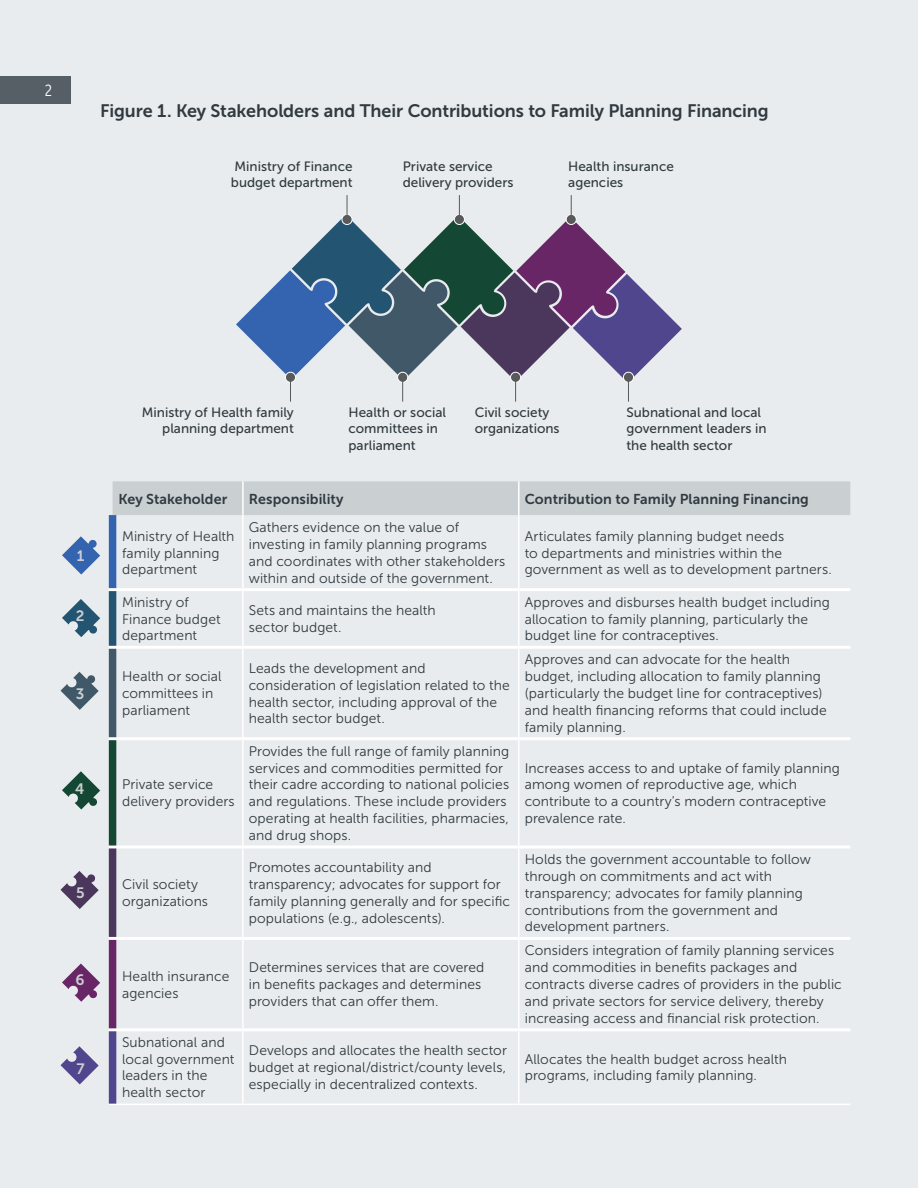
<style>
.page{position:relative;width:918px;height:1188px;background:#e9ecee}
.page>*{position:absolute;margin:0;border:0;box-sizing:border-box;transform-origin:0 0}
.t1{font:18px "Museo Sans 700";letter-spacing:-.005em;color:#303a40}
.t2{font:16.2px "Museo Sans Cond 300";color:#fff}
.t3{font:15px "Museo Sans 700";color:#cacfd2}
.t4{font:14.25px "Museo Sans 700";letter-spacing:.005em;color:#303a40}
.t5{font:13.8px/16.8px "Museo Sans 300";letter-spacing:.005em;color:#303a40}
.t6{font:13.5px/16.2px "Museo Sans 500";color:#303a40}
</style>
<div class="page">
<svg style="left:236px;top:195px;width:446px;height:207px"></svg>
<div style="left:113px;top:481px;width:737px;height:34px;background:#cacfd2"></div>
<hr style="left:242px;top:481px;width:2px;height:34px;background:#fff">
<hr style="left:518px;top:481px;width:2px;height:34px;background:#fff">
<hr style="left:242px;top:515px;width:2px;height:73px;background:#fff">
<hr style="left:518px;top:515px;width:2px;height:73px;background:#fff">
<hr style="left:242px;top:591px;width:2px;height:55px;background:#fff">
<hr style="left:518px;top:591px;width:2px;height:55px;background:#fff">
<hr style="left:242px;top:649px;width:2px;height:88px;background:#fff">
<hr style="left:518px;top:649px;width:2px;height:88px;background:#fff">
<hr style="left:242px;top:740px;width:2px;height:105px;background:#fff">
<hr style="left:518px;top:740px;width:2px;height:105px;background:#fff">
<hr style="left:242px;top:848px;width:2px;height:89px;background:#fff">
<hr style="left:518px;top:848px;width:2px;height:89px;background:#fff">
<hr style="left:242px;top:940px;width:2px;height:88px;background:#fff">
<hr style="left:518px;top:940px;width:2px;height:88px;background:#fff">
<hr style="left:242px;top:1031px;width:2px;height:73px;background:#fff">
<hr style="left:518px;top:1031px;width:2px;height:73px;background:#fff">
<hr style="left:109px;top:1104px;width:134px;height:1px;background:#fff">
<hr style="left:243px;top:1104px;width:276px;height:1px;background:#fff">
<hr style="left:519px;top:1104px;width:331px;height:1px;background:#fff">
<hr style="left:109px;top:588px;width:134px;height:3px;background:#fff">
<hr style="left:243px;top:588px;width:276px;height:3px;background:#fff">
<hr style="left:519px;top:588px;width:331px;height:3px;background:#fff">
<hr style="left:109px;top:646px;width:134px;height:3px;background:#fff">
<hr style="left:243px;top:646px;width:276px;height:3px;background:#fff">
<hr style="left:519px;top:646px;width:331px;height:3px;background:#fff">
<hr style="left:109px;top:737px;width:134px;height:3px;background:#fff">
<hr style="left:243px;top:737px;width:276px;height:3px;background:#fff">
<hr style="left:519px;top:737px;width:331px;height:3px;background:#fff">
<hr style="left:109px;top:845px;width:134px;height:3px;background:#fff">
<hr style="left:243px;top:845px;width:276px;height:3px;background:#fff">
<hr style="left:519px;top:845px;width:331px;height:3px;background:#fff">
<hr style="left:109px;top:937px;width:134px;height:3px;background:#fff">
<hr style="left:243px;top:937px;width:276px;height:3px;background:#fff">
<hr style="left:519px;top:937px;width:331px;height:3px;background:#fff">
<hr style="left:109px;top:1028px;width:134px;height:3px;background:#fff">
<hr style="left:243px;top:1028px;width:276px;height:3px;background:#fff">
<hr style="left:519px;top:1028px;width:331px;height:3px;background:#fff">
<div style="left:109px;top:515px;width:7px;height:73px;background:#3464af"></div>
<div style="left:109px;top:591px;width:7px;height:55px;background:#235573"></div>
<div style="left:109px;top:649px;width:7px;height:88px;background:#405867"></div>
<div style="left:109px;top:740px;width:7px;height:105px;background:#144834"></div>
<div style="left:109px;top:848px;width:7px;height:89px;background:#4b365c"></div>
<div style="left:109px;top:940px;width:7px;height:88px;background:#692666"></div>
<div style="left:109px;top:1031px;width:7px;height:73px;background:#4f468e"></div>
<div style="left:0;top:77px;width:70px;height:27px;background:#555f65"></div>
<svg style="left:61px;top:1046px;width:38px;height:38px"></svg>
<svg style="left:62px;top:964px;width:38px;height:38px"></svg>
<svg style="left:61px;top:871px;width:38px;height:38px"></svg>
<svg style="left:62px;top:771px;width:38px;height:39px"></svg>
<svg style="left:61px;top:672px;width:38px;height:38px"></svg>
<svg style="left:62px;top:599px;width:38px;height:38px"></svg>
<svg style="left:62px;top:536px;width:38px;height:39px"></svg>
<p class="t2" style="left:45px;top:82px;width:9px">2</p>
<h1 class="t1" style="left:100px;top:101px;width:670px">Figure 1. Key Stakeholders and Their Contributions to Family Planning Financing</h1>
<p class="t6" style="left:231px;top:158px;width:123px">Ministry of Finance budget department</p>
<p class="t6" style="left:403px;top:158px;width:112px">Private service delivery providers</p>
<p class="t6" style="left:568px;top:158px;width:107px">Health insurance agencies</p>
<p class="t3" style="left:77px;top:547px;width:9px">1</p>
<p class="t3" style="left:76px;top:608px;width:10px">2</p>
<p class="t3" style="left:76px;top:686px;width:10px">3</p>
<p class="t3" style="left:75px;top:781px;width:11px">4</p>
<p class="t3" style="left:76px;top:884px;width:10px">5</p>
<p class="t3" style="left:75px;top:972px;width:11px">6</p>
<p class="t3" style="left:76px;top:1060px;width:10px">7</p>
<p class="t6" style="left:142px;top:405px;width:154px;text-align:right">Ministry of Health family planning department</p>
<p class="t6" style="left:349px;top:405px;width:99px">Health or social committees in parliament</p>
<p class="t6" style="left:475px;top:405px;width:86px">Civil society organizations</p>
<p class="t6" style="left:626px;top:405px;width:142px">Subnational and local government leaders in the health sector</p>
<p class="t4" style="left:119px;top:491px;width:110px">Key Stakeholder</p>
<p class="t4" style="left:249px;top:491px;width:96px">Responsibility</p>
<p class="t4" style="left:525px;top:491px;width:286px">Contribution to Family Planning Financing</p>
<p class="t5" style="left:122px;top:528px;width:114px">Ministry of Health family planning department</p>
<p class="t5" style="left:249px;top:519px;width:258px">Gathers evidence on the value of investing in family planning programs and coordinates with other stakeholders within and outside of the government.</p>
<p class="t5" style="left:525px;top:528px;width:309px">Articulates family planning budget needs<br>to departments and ministries within the government as well as to development partners.</p>
<p class="t5" style="left:122px;top:594px;width:100px">Ministry of<br>Finance budget department</p>
<p class="t5" style="left:249px;top:602px;width:188px">Sets and maintains the health sector budget.</p>
<p class="t5" style="left:525px;top:594px;width:307px">Approves and disburses health budget including allocation to family planning, particularly the budget line for contraceptives.</p>
<p class="t5" style="left:122px;top:668px;width:101px">Health or social committees in parliament</p>
<p class="t5" style="left:249px;top:660px;width:263px">Leads the development and consideration of legislation related to the health sector, including approval of the health sector budget.</p>
<p class="t5" style="left:525px;top:651px;width:304px">Approves and can advocate for the health budget, including allocation to family planning (particularly the budget line for contraceptives) and health financing reforms that could include family planning.</p>
<p class="t5" style="left:122px;top:776px;width:114px">Private service delivery providers</p>
<p class="t5" style="left:122px;top:876px;width:88px">Civil society organizations</p>
<p class="t5" style="left:249px;top:743px;width:262px">Provides the full range of family planning services and commodities permitted for their cadre according to national policies and regulations. These include providers operating at health facilities, pharmacies, and drug shops.</p>
<p class="t5" style="left:525px;top:760px;width:317px">Increases access to and uptake of family planning among women of reproductive age, which contribute to a country’s modern contraceptive prevalence rate.</p>
<p class="t5" style="left:249px;top:859px;width:263px">Promotes accountability and transparency; advocates for support for family planning generally and for specific populations (e.g., adolescents).</p>
<p class="t5" style="left:525px;top:851px;width:288px">Holds the government accountable to follow through on commitments and act with transparency; advocates for family planning contributions from the government and development partners.</p>
<p class="t5" style="left:122px;top:968px;width:109px">Health insurance agencies</p>
<p class="t5" style="left:249px;top:959px;width:237px">Determines services that are covered in benefits packages and determines providers that can offer them.</p>
<p class="t5" style="left:525px;top:942px;width:319px">Considers integration of family planning services and commodities in benefits packages and contracts diverse cadres of providers in the public and private sectors for service delivery, thereby increasing access and financial risk protection.</p>
<p class="t5" style="left:122px;top:1034px;width:114px">Subnational and local government leaders in the health sector</p>
<p class="t5" style="left:249px;top:1042px;width:260px;text-align:justify">Develops and allocates the health sector budget at regional/district/county levels, especially in decentralized contexts.</p>
<p class="t5" style="left:525px;top:1050px;width:264px">Allocates the health budget across health programs, including family planning.</p>
</div>
